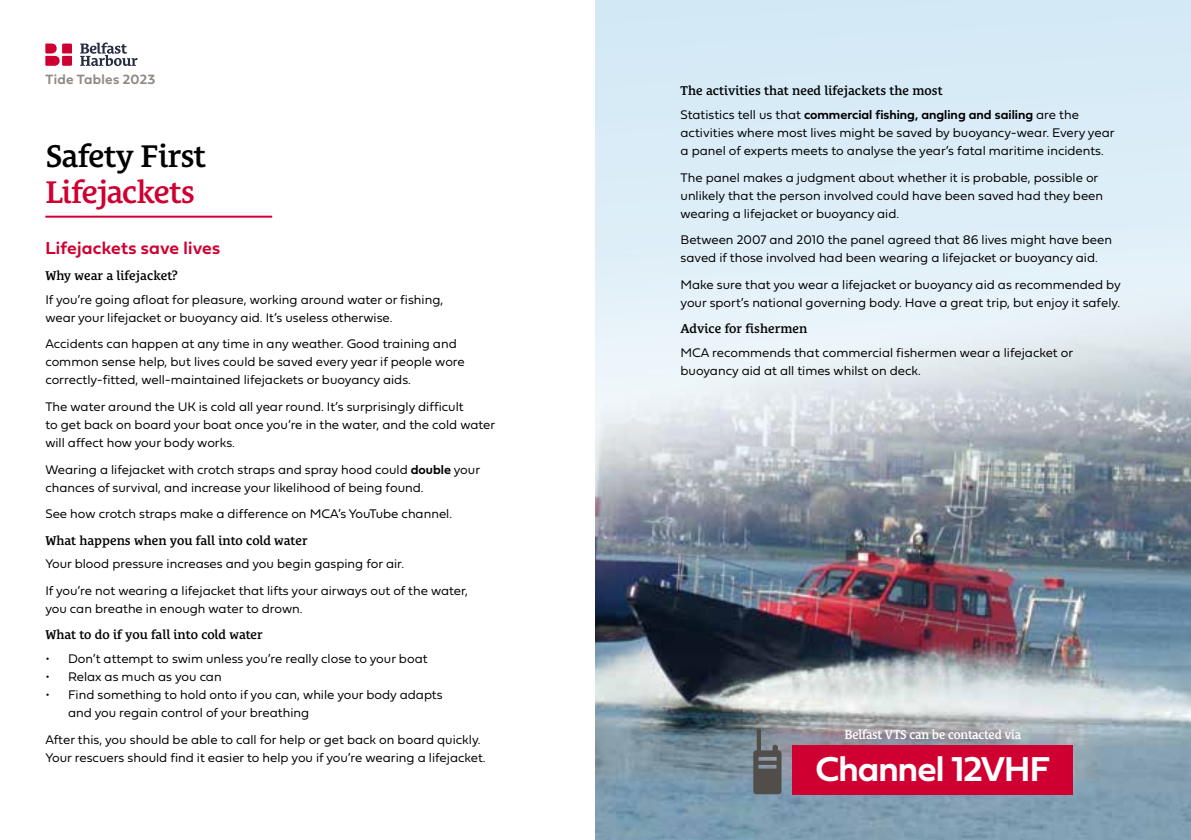
<style>
.page{position:relative;width:1191px;height:840px;background:#fff}
.page>*{position:absolute;margin:0;border:0;box-sizing:border-box;transform-origin:0 0}
.t1{font:36px "Fieldwork Geo Demibold";letter-spacing:-.025em;color:#fff}
.t2{font:600 32px "Le Monde Courrier Std";letter-spacing:-.03em;color:#000}
.t3{font:600 32px "Le Monde Courrier Std";letter-spacing:-.035em;color:#cf0031}
.t4{font:18px "Fieldwork Geo Demibold";letter-spacing:.01em;color:#cf0031}
.t5{font:14px "Fieldwork Geo Demibold";letter-spacing:.02em;color:#8f8885}
.t6{font:13px/18px "Fieldwork Geo Light";color:#000}
.t7{font:600 13px "Le Monde Courrier Std";color:#000}
.t8{font:13px "Fieldwork Geo Demibold";color:#000}
.t9{font:600 13px "Le Monde Courrier Std";letter-spacing:-.02em;color:#fff;scale:.95 1}
.s1{font-family:"Fieldwork Geo Demibold"}
.s2{font-family:"Fieldwork Geo Light"}
</style>
<div class="page">
<img style="left:595px;top:764px;width:596px;height:75px">
<hr style="left:45px;top:215px;width:227px;height:2px;background:#cf0031">
<svg style="left:753px;top:764px;width:28px;height:29px"></svg>
<img style="left:595px;top:0;width:596px;height:764px">
<div style="left:792px;top:744px;width:281px;height:49px;background:#cf0031"></div>
<svg style="left:45px;top:44px;width:27px;height:22px"></svg>
<svg style="left:80px;top:43px;width:57px;height:23px"></svg>
<p class="t5" style="left:45px;top:68px;width:111px">Tide Tables 2023</p>
<h2 class="t2" style="left:45px;top:137px;width:162px">Safety First</h2>
<h2 class="t3" style="left:45px;top:173px;width:151px">Lifejackets</h2>
<h3 class="t4" style="left:45px;top:233px;width:176px">Lifejackets save lives</h3>
<p class="t7" style="left:45px;top:268px;width:134px">Why wear a lifejacket?</p>
<p class="t6" style="left:45px;top:290px;width:399px">If you’re going afloat for pleasure, working around water or fishing, wear your lifejacket or buoyancy aid. It’s useless otherwise.</p>
<p class="t6" style="left:45px;top:334px;width:421px">Accidents can happen at any time in any weather. Good training and common sense help, but lives could be saved every year if people wore correctly-fitted, well-maintained lifejackets or buoyancy aids.</p>
<p class="t6" style="left:45px;top:397px;width:451px">The water around the UK is cold all year round. It’s surprisingly difficult<br>to get back on board your boat once you’re in the water, and the cold water will affect how your body works.</p>
<p class="t6" style="left:45px;top:459px;width:436px">Wearing a lifejacket with crotch straps and spray hood could <span class="s1">double</span> your chances of survival, and increase your likelihood of being found.</p>
<p class="t6" style="left:45px;top:504px;width:408px">See how crotch straps make a difference on MCA’s YouTube channel.</p>
<p class="t7" style="left:45px;top:532px;width:264px">What happens when you fall into cold water</p>
<p class="t6" style="left:45px;top:549px;width:424px;line-height:26.6px">Your blood pressure increases and you begin gasping for air.<br>If you’re not wearing a lifejacket that lifts your airways out of the water,</p>
<p class="t6" style="left:45px;top:598px;width:259px">you can breathe in enough water to drown.</p>
<p class="t7" style="left:45px;top:627px;width:219px">What to do if you fall into cold water</p>
<p class="t6" style="left:45px;top:648px;width:384px">• Don’t attempt to swim unless you’re really close to your boat</p>
<p class="t6" style="left:45px;top:666px;width:178px">• Relax as much as you can</p>
<p class="t6" style="left:68px;top:684px;width:376px;text-indent:-23px">• Find something to hold onto if you can, while your body adapts and you regain control of your breathing</p>
<p class="t6" style="left:45px;top:729px;width:442px">After this, you should be able to call for help or get back on board quickly.<br>Your rescuers should find it easier to help you if you’re wearing a lifejacket.</p>
<p class="t7" style="left:680px;top:83px;width:263px">The activities that need lifejackets the most</p>
<p class="t8" style="left:680px;top:104px;width:400px"><span class="s2">Statistics tell us that</span> commercial fishing, angling and sailing <span class="s2">are the</span></p>
<p class="t6" style="left:680px;top:123px;width:435px">activities where most lives might be saved by buoyancy-wear. Every year a panel of experts meets to analyse the year’s fatal maritime incidents.</p>
<p class="t6" style="left:680px;top:168px;width:424px">The panel makes a judgment about whether it is probable, possible or unlikely that the person involved could have been saved had they been wearing a lifejacket or buoyancy aid.</p>
<p class="t6" style="left:680px;top:230px;width:433px">Between 2007 and 2010 the panel agreed that 86 lives might have been saved if those involved had been wearing a lifejacket or buoyancy aid.</p>
<p class="t6" style="left:680px;top:275px;width:442px">Make sure that you wear a lifejacket or buoyancy aid as recommended by your sport’s national governing body. Have a great trip, but enjoy it safely.</p>
<p class="t7" style="left:680px;top:321px;width:128px">Advice for fishermen</p>
<p class="t6" style="left:680px;top:343px;width:394px">MCA recommends that commercial fishermen wear a lifejacket or buoyancy aid at all times whilst on deck.</p>
<p class="t9" style="left:844px;top:726px;width:188px">Belfast VTS can be contacted via</p>
<h1 class="t1" style="left:815px;top:740px;width:236px">Channel 12VHF</h1>
</div>
